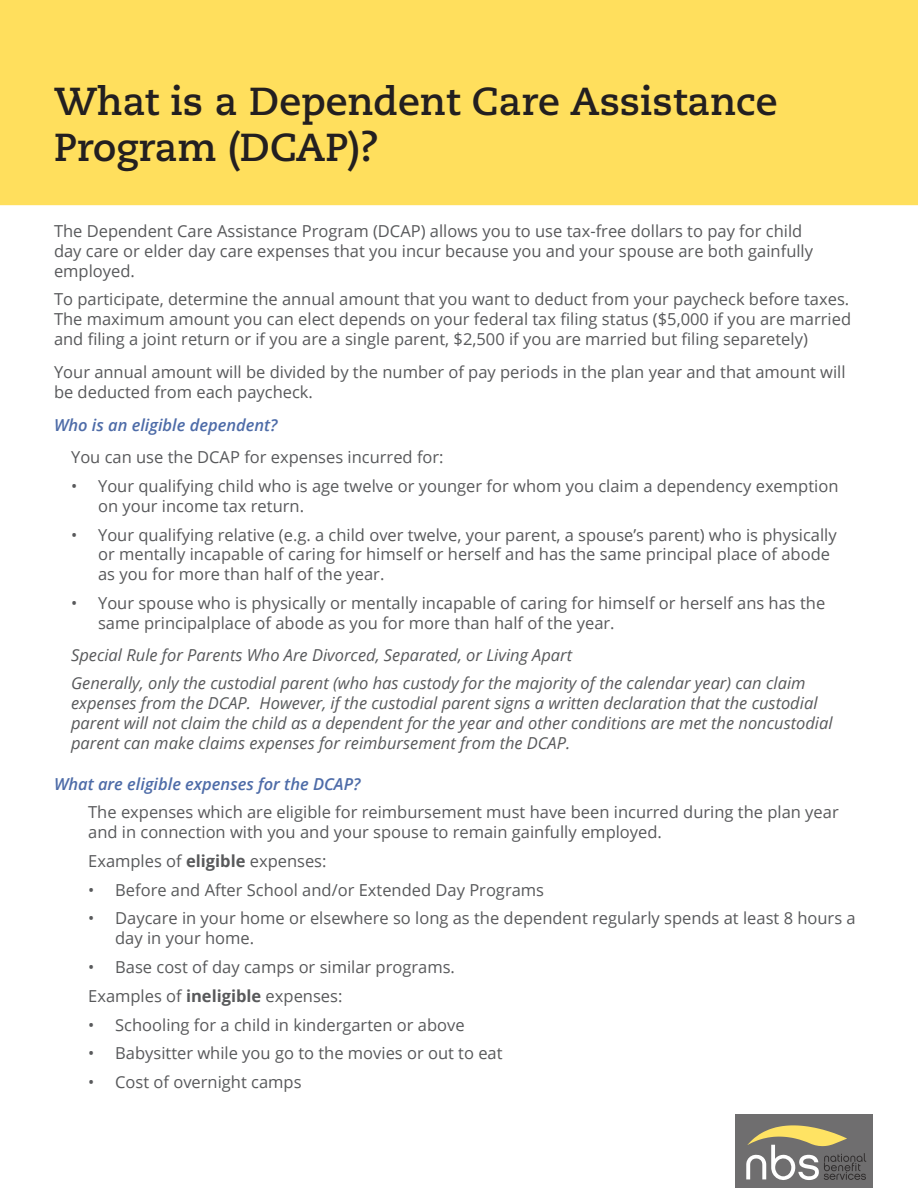
<style>
.page{position:relative;width:918px;height:1188px;background:#fff}
.page>*{position:absolute;margin:0;border:0;box-sizing:border-box;transform-origin:0 0}
.t1{font:700 39px/46.8px "Caecilia";color:#231f20}
.t2{font:16.5px/19.8px "Open Sans";color:#58595b}
.t3{font:italic 16.5px/19.8px "Open Sans";color:#58595b}
.t4{font:italic 600 16.5px "Open Sans";color:#4e6ca8}
.s1{font-weight:700}
</style>
<div class="page">
<div style="left:0;top:0;width:918px;height:204px;background:#ffdf5d"></div>
<div style="left:0;top:0;width:918px;height:205px;border:2px solid #ffdf5d"></div>
<div style="left:735px;top:1114px;width:137px;height:74px;background:#6f6e6f"></div>
<svg style="left:746px;top:1125px;width:120px;height:55px"></svg>
<p class="t1" style="left:54px;top:78px;width:725px">What is a Dependent Care Assistance<br>Program (DCAP)?</p>
<p class="t2" style="left:54px;top:221px;width:761px">The Dependent Care Assistance Program (DCAP) allows you to use tax-free dollars to pay for child day care or elder day care expenses that you incur because you and your spouse are both gainfully employed.</p>
<p class="t2" style="left:54px;top:289px;width:799px;text-align:justify">To participate, determine the annual amount that you want to deduct from your paycheck before taxes.<br>The maximum amount you can elect depends on your federal tax filing status ($5,000 if you are married and filing a joint return or if you are a single parent, $2,500 if you are married but filing separetely)</p>
<p class="t2" style="left:54px;top:362px;width:793px">Your annual amount will be divided by the number of pay periods in the plan year and that amount will be deducted from each paycheck.</p>
<p class="t4" style="left:54px;top:414px;width:225px">Who is an eligible dependent?</p>
<p class="t2" style="left:71px;top:447px;width:374px">You can use the DCAP for expenses incurred for:</p>
<p class="t2" style="left:98px;top:476px;width:742px;text-indent:-27px">• Your qualifying child who is age twelve or younger for whom you claim a dependency exemption on your income tax return.</p>
<p class="t2" style="left:98px;top:524px;width:740px;text-indent:-27px">• Your qualifying relative (e.g. a child over twelve, your parent, a spouse’s parent) who is physically or mentally incapable of caring for himself or herself and has the same principal place of abode as you for more than half of the year.</p>
<p class="t2" style="left:98px;top:593px;width:729px;text-indent:-27px">• Your spouse who is physically or mentally incapable of caring for himself or herself ans has the same principalplace of abode as you for more than half of the year.</p>
<p class="t3" style="left:71px;top:644px;width:503px">Special Rule for Parents Who Are Divorced, Separated, or Living Apart</p>
<p class="t3" style="left:71px;top:673px;width:763px">Generally, only the custodial parent (who has custody for the majority of the calendar year) can claim expenses from the DCAP. However, if the custodial parent signs a written declaration that the custodial parent will not claim the child as a dependent for the year and other conditions are met the noncustodial parent can make claims expenses for reimbursement from the DCAP.</p>
<p class="t4" style="left:54px;top:773px;width:308px">What are eligible expenses for the DCAP?</p>
<p class="t2" style="left:88px;top:802px;width:752px">The expenses which are eligible for reimbursement must have been incurred during the plan year and in connection with you and your spouse to remain gainfully employed.</p>
<p class="t2" style="left:88px;top:850px;width:240px">Examples of <span class="s1">eligible</span> expenses:</p>
<p class="t2" style="left:88px;top:879px;width:457px">• Before and After School and/or Extended Day Programs</p>
<p class="t2" style="left:115px;top:908px;width:742px;text-indent:-27px">• Daycare in your home or elsewhere so long as the dependent regularly spends at least 8 hours a day in your home.</p>
<p class="t2" style="left:88px;top:957px;width:368px">• Base cost of day camps or similar programs.</p>
<p class="t2" style="left:88px;top:985px;width:256px">Examples of <span class="s1">ineligible</span> expenses:</p>
<p class="t2" style="left:88px;top:1014px;width:378px">• Schooling for a child in kindergarten or above</p>
<p class="t2" style="left:88px;top:1043px;width:416px">• Babysitter while you go to the movies or out to eat</p>
<p class="t2" style="left:88px;top:1072px;width:215px">• Cost of overnight camps</p>
</div>
